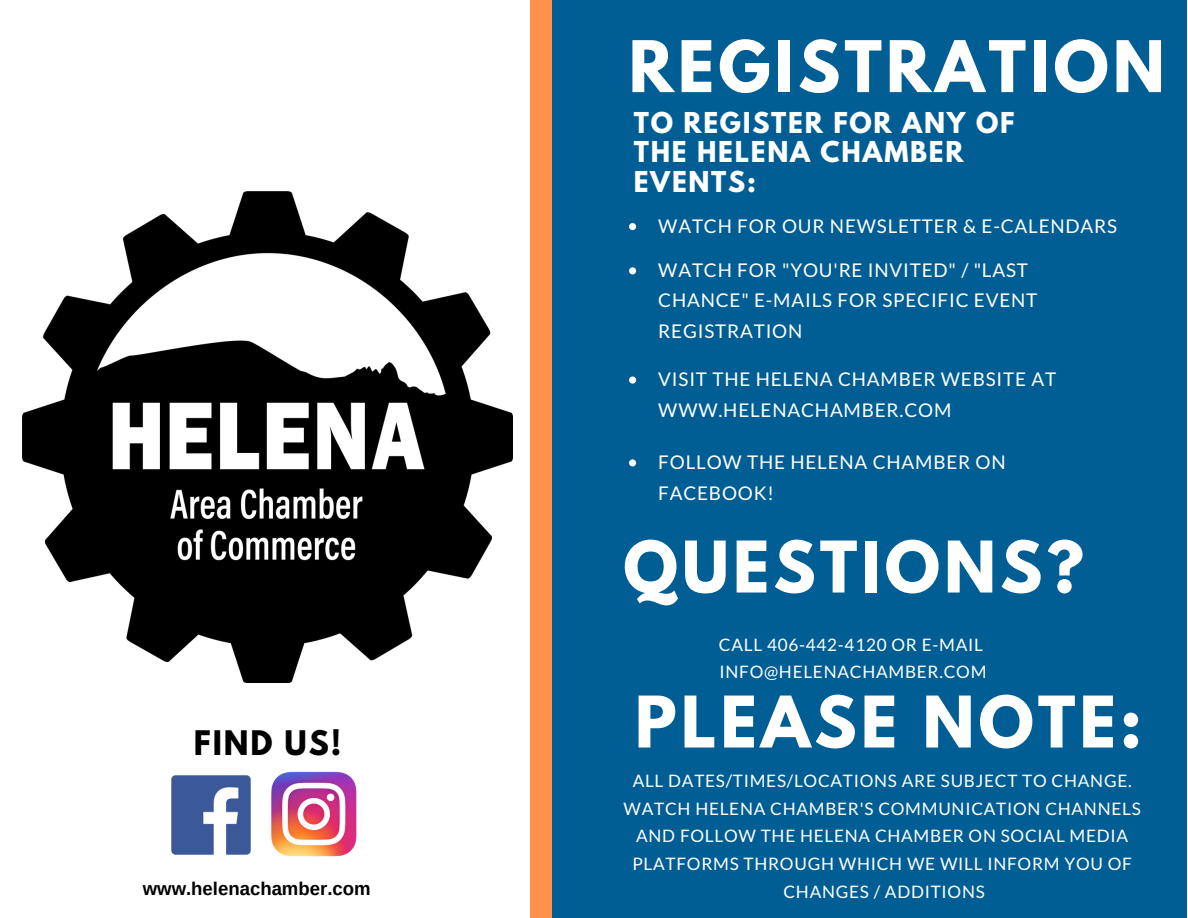
<style>
.page{position:relative;width:1188px;height:918px;background:#fff}
.page>*{position:absolute;margin:0;border:0;box-sizing:border-box;transform-origin:0 0}
.t1{font:700 63px "League Spartan";letter-spacing:.065em;color:#fff}
.t2{font:700 30px "League Spartan";letter-spacing:.065em;color:#000}
.t3{font:700 25.5px/29.7px "League Spartan";letter-spacing:.07em;color:#fff}
.t4{font:18.9px/30.6px "Lato";letter-spacing:.045em;color:#fff}
.t5{font:700 18.6px "Arimo";color:#000}
.t6{font:17.1px/27.9px "Lato";letter-spacing:.045em;color:#fff}
</style>
<div class="page">
<div style="left:541px;top:0;width:646px;height:918px;background:#005e94"></div>
<svg style="left:629px;top:223px;width:7px;height:7px"></svg>
<svg style="left:629px;top:267px;width:7px;height:7px"></svg>
<svg style="left:629px;top:377px;width:7px;height:7px"></svg>
<svg style="left:629px;top:459px;width:7px;height:7px"></svg>
<img style="left:22px;top:192px;width:491px;height:490px">
<div style="left:530px;top:0;width:21px;height:918px;background:#ff914d"></div>
<img style="left:171px;top:775px;width:79px;height:79px">
<img style="left:271px;top:771px;width:86px;height:86px">
<h2 class="t2" style="left:194px;top:728px;width:149px">FIND US!</h2>
<p class="t5" style="left:143px;top:878px;width:229px">www.helenachamber.com</p>
<h1 class="t1" style="left:629px;top:35px;width:538px">REGISTRATION</h1>
<h3 class="t3" style="left:634px;top:111px;width:382px">TO REGISTER FOR ANY OF<br>THE HELENA CHAMBER<br>EVENTS:</h3>
<p class="t4" style="left:658px;top:210px;width:460px">WATCH FOR OUR NEWSLETTER &amp; E-CALENDARS</p>
<p class="t4" style="left:658px;top:254px;width:381px">WATCH FOR "YOU'RE INVITED" / "LAST<br>CHANCE" E-MAILS FOR SPECIFIC EVENT<br>REGISTRATION</p>
<p class="t4" style="left:658px;top:363px;width:399px">VISIT THE HELENA CHAMBER WEBSITE AT<br>WWW.HELENACHAMBER.COM</p>
<p class="t4" style="left:658px;top:446px;width:349px">FOLLOW THE HELENA CHAMBER ON<br>FACEBOOK!</p>
<h1 class="t1" style="left:623px;top:536px;width:462px">QUESTIONS?</h1>
<p class="t6" style="left:719px;top:630px;width:269px">CALL 406-442-4120 OR E-MAIL<br>INFO@HELENACHAMBER.COM</p>
<h1 class="t1" style="left:635px;top:691px;width:509px">PLEASE NOTE:</h1>
<p class="t6" style="left:624px;top:766px;width:519px;text-align:center">ALL DATES/TIMES/LOCATIONS ARE SUBJECT TO CHANGE.<br>WATCH HELENA CHAMBER'S COMMUNICATION CHANNELS AND FOLLOW THE HELENA CHAMBER ON SOCIAL MEDIA PLATFORMS THROUGH WHICH WE WILL INFORM YOU OF CHANGES / ADDITIONS</p>
</div>
